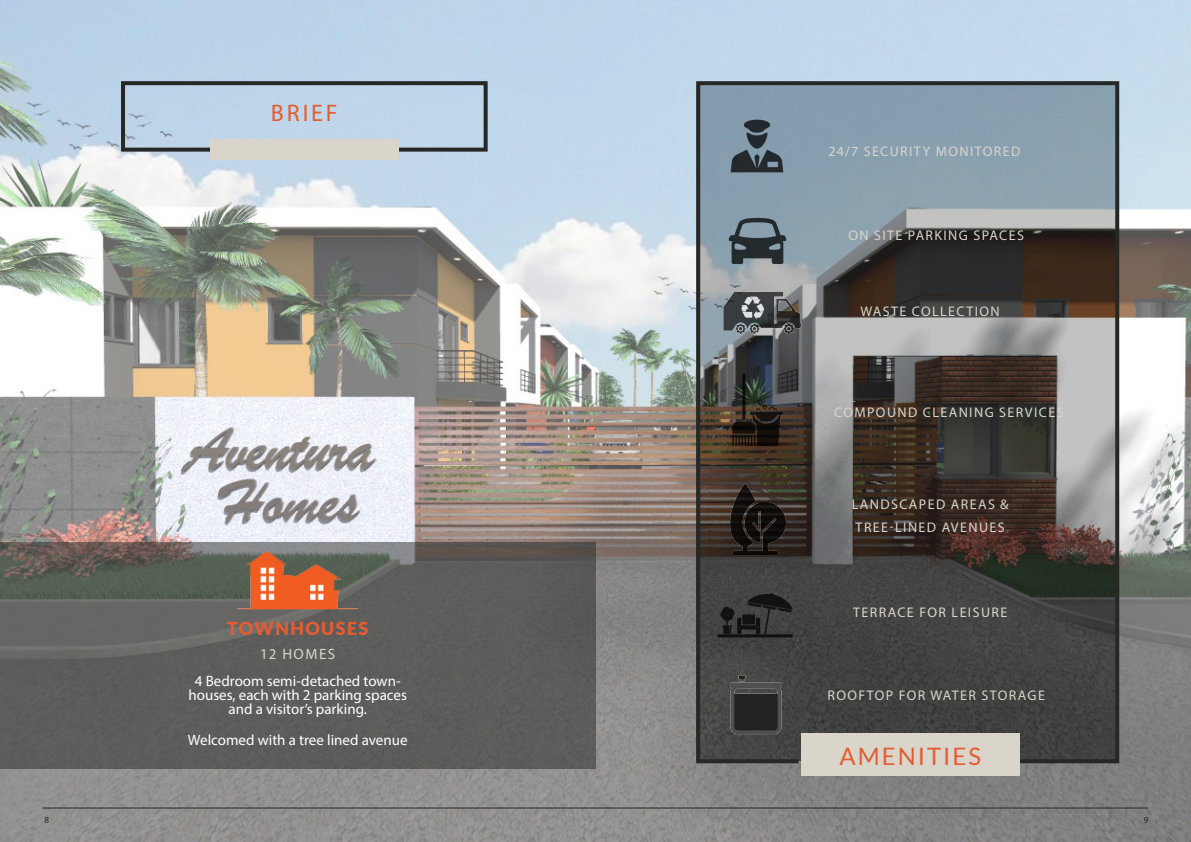
<style>
.page{position:relative;width:1191px;height:842px;background:#fff}
.page>*{position:absolute;margin:0;border:0;box-sizing:border-box;transform-origin:0 0}
.Subhead_-_Align_Cent{font:24px "Lato";letter-spacing:.08em;color:#e45c32}
.Header_-_Align_Cente{font:24px "Myriad Pro";letter-spacing:.12em;color:#e45c32}
.Subhead_-_Align_Cent-2{font:900 18px "Lato";letter-spacing:.08em;color:#e45c32}
.Body_Text_-_Align_Ce{font:15px/14px "Myriad Pro";color:#fff;text-align:center}
.Subhead_-_Align_Cent-3{font:15px "Myriad Pro";letter-spacing:.1em;color:#d9d5cb}
.Subhead_-_Align_Cent-4{font:14px/23px "Myriad Pro";letter-spacing:.1em;color:#d9d5cb}
.t1{font:9px "Myriad Pro";color:#262825}
</style>
<div class="page">
<img style="left:0;top:0;width:1191px;height:842px">
<svg style="left:0;top:542px;width:595px;height:226px;background:#5d5e5b"></svg>
<img style="left:237px;top:515px;width:139px;height:106px">
<div style="left:121px;top:81px;width:366px;height:71px;border:4px solid #262825"></div>
<svg style="left:694px;top:79px;width:427px;height:686px;background:#5d5f60"></svg>
<hr style="left:43px;top:808px;width:552px;height:1px;background:#262825">
<hr style="left:595px;top:808px;width:553px;height:1px;background:#262825">
<div style="left:210px;top:139px;width:189px;height:21px;background:#d9d5cb"></div>
<div style="left:801px;top:733px;width:218px;height:43px;background:#d9d5cb"></div>
<img style="left:721px;top:110px;width:71px;height:71px">
<img style="left:723px;top:484px;width:67px;height:73px">
<img style="left:724px;top:195px;width:67px;height:68px">
<img style="left:721px;top:373px;width:73px;height:74px">
<p class="Header_-_Align_Cente" style="left:271px;top:98px;width:68px">BRIEF</p>
<p class="Subhead_-_Align_Cent-2" style="left:227px;top:618px;width:143px">TOWNHOUSES</p>
<p class="Subhead_-_Align_Cent-3" style="left:260px;top:645px;width:77px">12 HOMES</p>
<p class="Body_Text_-_Align_Ce" style="left:188px;top:673px;width:220px">4 Bedroom semi-detached town&shy;houses, each with 2 parking spaces and a visitor’s parking.</p>
<p class="Body_Text_-_Align_Ce" style="left:188px;top:732px;width:221px">Welcomed with a tree lined avenue</p>
<p class="Subhead_-_Align_Cent-4" style="left:828px;top:140px;width:193px">24/7 SECURITY MONITORED</p>
<p class="Subhead_-_Align_Cent-4" style="left:848px;top:223px;width:177px">ON SITE PARKING SPACES</p>
<p class="Subhead_-_Align_Cent-4" style="left:860px;top:300px;width:141px">WASTE COLLECTION</p>
<p class="Subhead_-_Align_Cent-4" style="left:834px;top:400px;width:231px">COMPOUND CLEANING SERVICES</p>
<p class="Subhead_-_Align_Cent-4" style="left:851px;top:493px;width:158px">LANDSCAPED AREAS &amp;<br>TREE-LINED AVENUES</p>
<p class="Subhead_-_Align_Cent-4" style="left:853px;top:600px;width:156px">TERRACE FOR LEISURE</p>
<p class="Subhead_-_Align_Cent-4" style="left:827px;top:683px;width:219px">ROOFTOP FOR WATER STORAGE</p>
<p class="Subhead_-_Align_Cent" style="left:839px;top:742px;width:143px">AMENITIES</p>
<p class="t1" style="left:44px;top:814px;width:6px">8</p>
<p class="t1" style="left:1143px;top:814px;width:6px">9</p>
</div>
